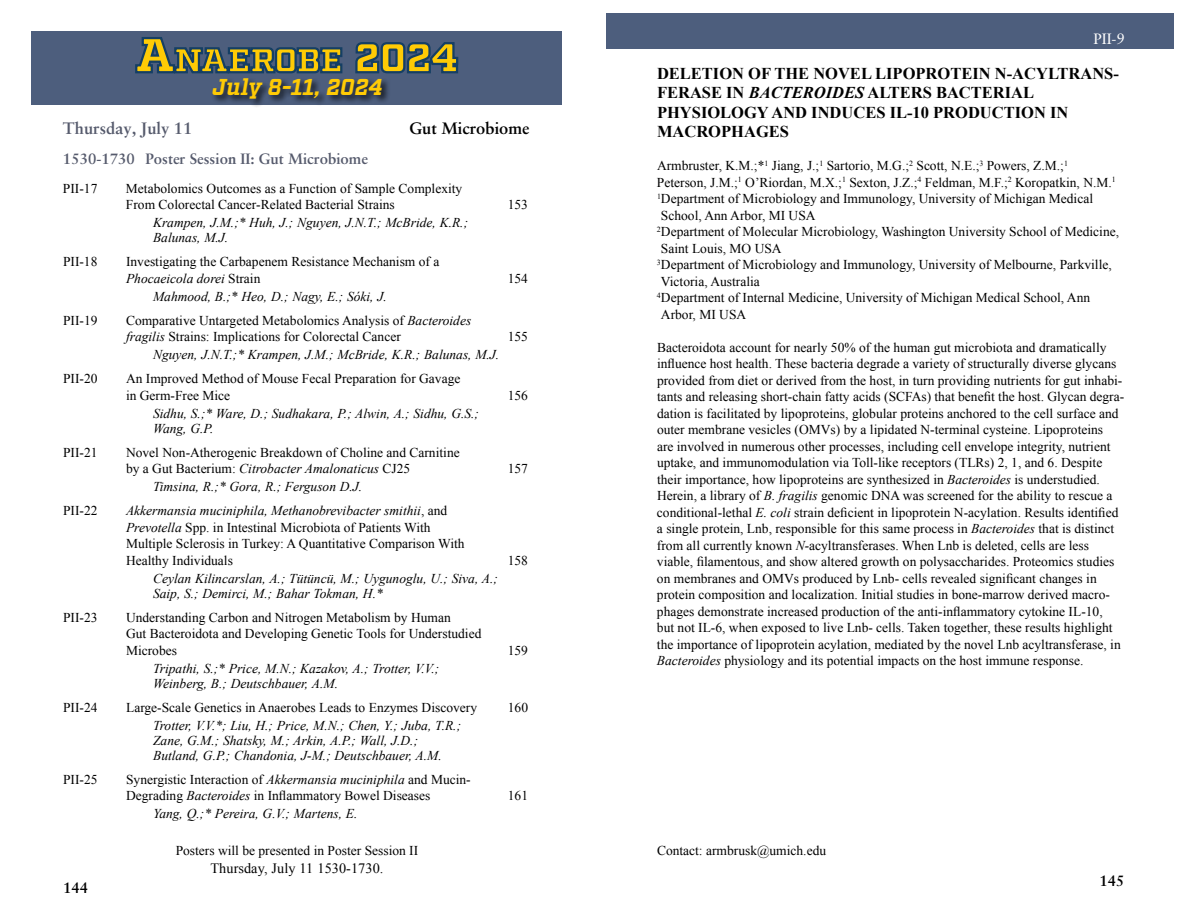
<style>
.page{position:relative;width:1188px;height:918px;background:#fff}
.page>*{position:absolute;margin:0;border:0;box-sizing:border-box;transform-origin:0 0}
.t1{font:italic 700 22.95px "Factoria";color:#ffcb05}
.t2{font:700 16.5px/19.5px "Times New Roman";color:#000}
.t3{font:700 16.5px "Sabon LT Pro";color:#555a6c}
.t4{font:700 16.5px "Sabon LT Pro";color:#000}
.t5{font:700 15px "Sabon LT Pro";color:#555a6c}
.t6{font:700 15px "Sabon LT Pro";color:#000}
.t7{font:15px "Sabon LT Pro";color:#fff}
.t8{font:14.25px "Times New Roman";letter-spacing:.005em;color:#000}
.t9{font:13.5px/16.5px "Times New Roman";color:#000}
.t10{font:italic 13.5px/15px "Times New Roman";color:#000}
.s1{font-style:italic}
</style>
<div class="page">
<div style="left:607px;top:14px;width:567px;height:36px;background:#4d5e7d"></div>
<div style="left:32px;top:32px;width:530px;height:73px;background:#4d5e7d"></div>
<div style="left:212px;top:77px;width:179px;height:31px;background:#000;opacity:.75"></div>
<svg style="left:135px;top:37px;width:324px;height:37px"></svg>
<h1 class="t1" style="left:212px;top:73px;width:171px">July 8-11, 2024</h1>
<p class="t3" style="left:63px;top:118px;width:131px">Thursday, July 11</p>
<p class="t4" style="left:409px;top:118px;width:122px">Gut Microbiome</p>
<p class="t5" style="left:63px;top:149px;width:307px">1530-1730 Poster Session II: Gut Microbiome</p>
<p class="t9" style="left:63px;top:180px;width:36px">PII-17</p>
<p class="t9" style="left:126px;top:180px;width:338px">Metabolomics Outcomes as a Function of Sample Complexity<br>From Colorectal Cancer-Related Bacterial Strains</p>
<p class="t9" style="left:508px;top:196px;width:22px">153</p>
<p class="t10" style="left:153px;top:215px;width:317px">Krampen, J.M.;* Huh, J.; Nguyen, J.N.T.; McBride, K.R.;<br>Balunas, M.J.</p>
<p class="t9" style="left:63px;top:253px;width:36px">PII-18</p>
<p class="t9" style="left:126px;top:253px;width:315px">Investigating the Carbapenem Resistance Mechanism of a<br><span class="s1">Phocaeicola dorei</span> Strain</p>
<p class="t10" style="left:153px;top:288px;width:235px">Mahmood, B.;* Heo, D.; Nagy, E.; Sóki, J.</p>
<p class="t9" style="left:63px;top:312px;width:36px">PII-19</p>
<p class="t9" style="left:126px;top:312px;width:347px">Comparative Untargeted Metabolomics Analysis of <span class="s1">Bacteroides fragilis</span> Strains: Implications for Colorectal Cancer</p>
<p class="t10" style="left:153px;top:347px;width:348px">Nguyen, J.N.T.;* Krampen, J.M.; McBride, K.R.; Balunas, M.J.</p>
<p class="t9" style="left:63px;top:370px;width:36px">PII-20</p>
<p class="t9" style="left:126px;top:370px;width:336px">An Improved Method of Mouse Fecal Preparation for Gavage in Germ-Free Mice</p>
<p class="t10" style="left:153px;top:405px;width:328px">Sidhu, S.;* Ware, D.; Sudhakara, P.; Alwin, A.; Sidhu, G.S.;<br>Wang, G.P.</p>
<p class="t9" style="left:63px;top:444px;width:36px">PII-21</p>
<p class="t9" style="left:126px;top:444px;width:335px">Novel Non-Atherogenic Breakdown of Choline and Carnitine by a Gut Bacterium: <span class="s1">Citrobacter Amalonaticus</span> CJ25</p>
<p class="t10" style="left:153px;top:479px;width:211px">Timsina, R.;* Gora, R.; Ferguson D.J.</p>
<p class="t9" style="left:63px;top:502px;width:36px">PII-22</p>
<p class="t9" style="left:126px;top:502px;width:340px"><span class="s1">Akkermansia muciniphila, Methanobrevibacter smithii</span>, and <span class="s1">Prevotella</span> Spp. in Intestinal Microbiota of Patients With Multiple Sclerosis in Turkey: A Quantitative Comparison With Healthy Individuals</p>
<p class="t10" style="left:153px;top:570px;width:346px">Ceylan Kilincarslan, A.; Tütüncü, M.; Uygunoglu, U.; Siva, A.;<br>Saip, S.; Demirci, M.; Bahar Tokman, H.*</p>
<p class="t9" style="left:63px;top:609px;width:36px">PII-23</p>
<p class="t9" style="left:126px;top:609px;width:357px">Understanding Carbon and Nitrogen Metabolism by Human<br>Gut Bacteroidota and Developing Genetic Tools for Understudied<br>Microbes</p>
<p class="t10" style="left:153px;top:660px;width:288px">Tripathi, S.;* Price, M.N.; Kazakov, A.; Trotter, V.V.;<br>Weinberg, B.; Deutschbauer, A.M.</p>
<p class="t9" style="left:508px;top:270px;width:22px">154</p>
<p class="t9" style="left:508px;top:328px;width:22px">155</p>
<p class="t9" style="left:508px;top:387px;width:22px">156</p>
<p class="t9" style="left:508px;top:460px;width:22px">157</p>
<p class="t9" style="left:508px;top:552px;width:22px">158</p>
<p class="t9" style="left:508px;top:642px;width:22px">159</p>
<p class="t9" style="left:63px;top:699px;width:36px">PII-24</p>
<p class="t9" style="left:126px;top:699px;width:353px">Large-Scale Genetics in Anaerobes Leads to Enzymes Discovery</p>
<p class="t9" style="left:508px;top:699px;width:22px">160</p>
<p class="t10" style="left:153px;top:717px;width:310px">Trotter, V.V.*; Liu, H.; Price, M.N.; Chen, Y.; Juba, T.R.;<br>Zane, G.M.; Shatsky, M.; Arkin, A.P.; Wall, J.D.;<br>Butland, G.P.; Chandonia, J-M.; Deutschbauer, A.M.</p>
<p class="t9" style="left:63px;top:771px;width:36px">PII-25</p>
<p class="t9" style="left:126px;top:771px;width:346px">Synergistic Interaction of <span class="s1">Akkermansia muciniphila</span> and Mucin-<br>Degrading <span class="s1">Bacteroides</span> in Inflammatory Bowel Diseases</p>
<p class="t9" style="left:508px;top:787px;width:22px">161</p>
<p class="t6" style="left:63px;top:879px;width:27px">144</p>
<p class="t10" style="left:153px;top:806px;width:206px">Yang, Q.;* Pereira, G.V.; Martens, E.</p>
<p class="t9" style="left:176px;top:842px;width:244px">Posters will be presented in Poster Session II</p>
<p class="t8" style="left:211px;top:859px;width:174px">Thursday, July 11 1530-1730.</p>
<p class="t7" style="left:1093px;top:30px;width:33px">PII-9</p>
<p class="t2" style="left:657px;top:63px;width:463px">DELETION OF THE NOVEL LIPOPROTEIN N-ACYLTRANS-FERASE IN <span class="s1">BACTEROIDES</span> ALTERS BACTERIAL PHYSIOLOGY AND INDUCES IL-10 PRODUCTION IN MACROPHAGES</p>
<p class="t9" style="left:657px;top:157px;width:464px">Armbruster, K.M.;*<sup>1</sup> Jiang, J.;<sup>1</sup> Sartorio, M.G.;<sup>2</sup> Scott, N.E.;<sup>3</sup> Powers, Z.M.;<sup>1<br></sup>Peterson, J.M.;<sup>1</sup> O’Riordan, M.X.;<sup>1</sup> Sexton, J.Z.;<sup>4</sup> Feldman, M.F.;<sup>2</sup> Koropatkin, N.M.<sup>1<br>1</sup>Department of Microbiology and Immunology, University of Michigan Medical School, Ann Arbor, MI USA<br><sup>2</sup>Department of Molecular Microbiology, Washington University School of Medicine, Saint Louis, MO USA<br><sup>3</sup>Department of Microbiology and Immunology, University of Melbourne, Parkville, Victoria, Australia<br><sup>4</sup>Department of Internal Medicine, University of Michigan Medical School, Ann Arbor, MI USA</p>
<p class="t9" style="left:657px;top:339px;width:469px">Bacteroidota account for nearly 50% of the human gut microbiota and dramatically influence host health. These bacteria degrade a variety of structurally diverse glycans provided from diet or derived from the host, in turn providing nutrients for gut inhabi&shy;tants and releasing short-chain fatty acids (SCFAs) that benefit the host. Glycan degra&shy;dation is facilitated by lipoproteins, globular proteins anchored to the cell surface and outer membrane vesicles (OMVs) by a lipidated N-terminal cysteine. Lipoproteins<br>are involved in numerous other processes, including cell envelope integrity, nutrient uptake, and immunomodulation via Toll-like receptors (TLRs) 2, 1, and 6. Despite their importance, how lipoproteins are synthesized in <span class="s1">Bacteroides</span> is understudied.<br>Herein, a library of <span class="s1">B. fragilis</span> genomic DNA was screened for the ability to rescue a conditional-lethal <span class="s1">E. coli</span> strain deficient in lipoprotein N-acylation. Results identified a single protein, Lnb, responsible for this same process in <span class="s1">Bacteroides</span> that is distinct from all currently known <span class="s1">N-</span>acyltransferases. When Lnb is deleted, cells are less viable, filamentous, and show altered growth on polysaccharides. Proteomics studies on membranes and OMVs produced by Lnb- cells revealed significant changes in protein composition and localization. Initial studies in bone-marrow derived macro&shy;phages demonstrate increased production of the anti-inflammatory cytokine IL-10,<br>but not IL-6, when exposed to live Lnb- cells. Taken together, these results highlight the importance of lipoprotein acylation, mediated by the novel Lnb acyltransferase, in <span class="s1">Bacteroides</span> physiology and its potential impacts on the host immune response.</p>
<p class="t9" style="left:657px;top:842px;width:171px">Contact: armbrusk@umich.edu</p>
<p class="t6" style="left:1100px;top:871px;width:27px">145</p>
</div>
